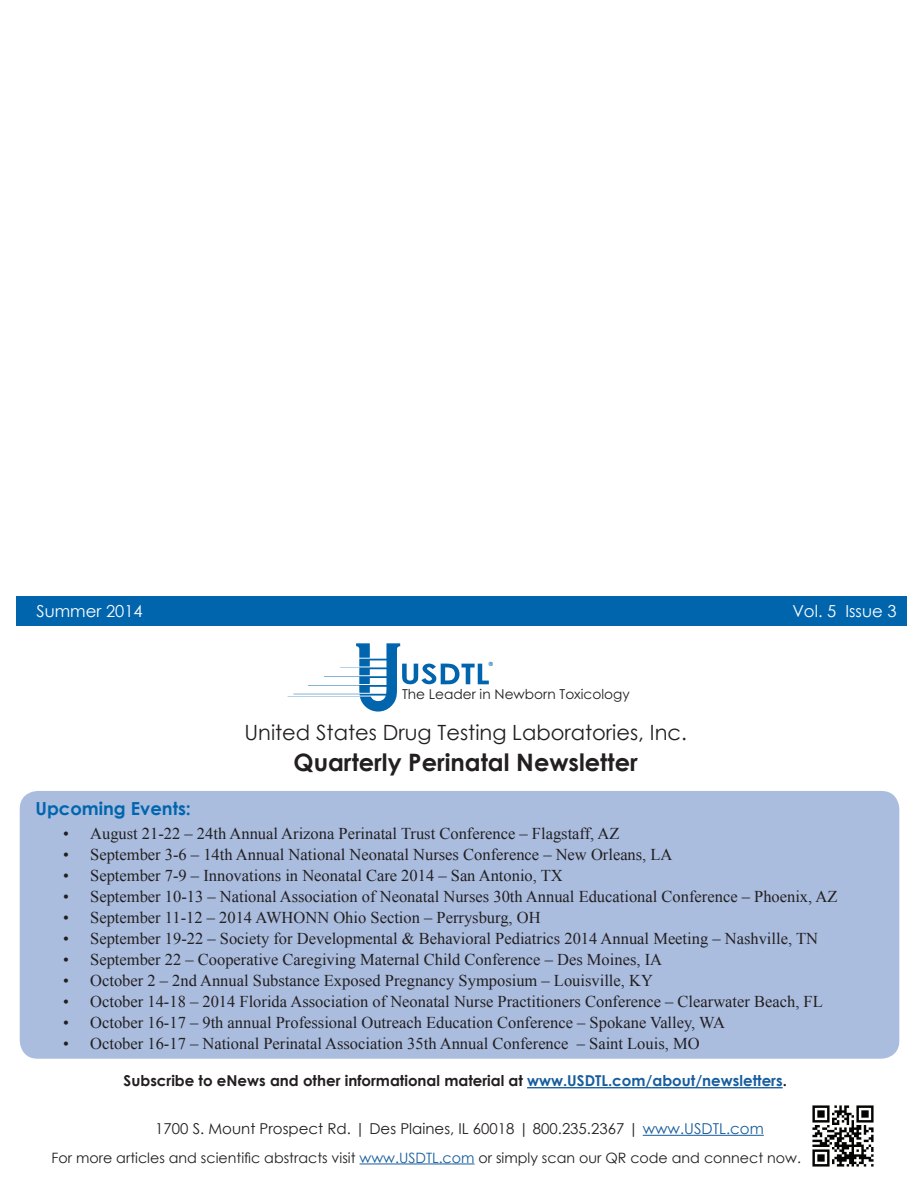
<style>
.page{position:relative;width:918px;height:1188px;background:#fff}
.page>*{position:absolute;margin:0;border:0;box-sizing:border-box;transform-origin:0 0}
.Body_Text{font:700 24px "Century Gothic";color:#231f20}
.Body_Text-2{font:21px "Century Gothic";color:#231f20}
.Header_Two{font:700 18px "Century Gothic";color:#0165ae}
.t1{font:16.5px "Times New Roman";color:#231f20}
.Body_Text-3{font:16.5px "Century Gothic";color:#fff}
.t2{font:700 15px "Century Gothic";color:#231f20}
.t3{font:15px "Century Gothic";color:#231f20}
.Body_Text-4{font:14.25px "Century Gothic";color:#231f20}
.t4{font:13.65px "Century Gothic";color:#231f20}
.t5{font:700 5.7px "Century Gothic";color:#0165ae}
.s1{color:#175d9e}
</style>
<div class="page">
<div style="left:16px;top:596px;width:891px;height:30px;background:#0165ae"></div>
<div style="left:20px;top:791px;width:879px;height:268px;background:#aabddf;border-radius:18px"></div>
<hr style="left:643px;top:1135px;width:121px;height:1px;background:#175d9e">
<hr style="left:527px;top:1087px;width:256px;height:1px;background:#175d9e">
<svg style="left:288px;top:643px;width:201px;height:69px"></svg>
<hr style="left:360px;top:1164px;width:115px;height:1px;background:#175d9e">
<img style="left:812px;top:1105px;width:62px;height:62px">
<p class="Body_Text-3" style="left:37px;top:599px;width:108px">Summer 2014</p>
<p class="Body_Text-3" style="left:792px;top:599px;width:106px">Vol. 5 Issue 3</p>
<p class="t5" style="left:489px;top:659px;width:6px">®</p>
<p class="t4" style="left:402px;top:685px;width:229px">The Leader in Newborn Toxicology</p>
<p class="Header_Two" style="left:36px;top:795px;width:157px">Upcoming Events:</p>
<p class="Body_Text-2" style="left:244px;top:717px;width:444px">United States Drug Testing Laboratories, Inc.</p>
<p class="Body_Text" style="left:294px;top:744px;width:346px">Quarterly Perinatal Newsletter</p>
<p class="t1" style="left:63px;top:822px;width:558px">• August 21-22 – 24th Annual Arizona Perinatal Trust Conference – Flagstaff, AZ</p>
<p class="t1" style="left:63px;top:843px;width:611px">• September 3-6 – 14th Annual National Neonatal Nurses Conference – New Orleans, LA</p>
<p class="t1" style="left:63px;top:864px;width:501px">• September 7-9 – Innovations in Neonatal Care 2014 – San Antonio, TX</p>
<p class="t1" style="left:63px;top:885px;width:776px">• September 10-13 – National Association of Neonatal Nurses 30th Annual Educational Conference – Phoenix, AZ</p>
<p class="t1" style="left:63px;top:906px;width:479px">• September 11-12 – 2014 AWHONN Ohio Section – Perrysburg, OH</p>
<p class="t1" style="left:63px;top:927px;width:756px">• September 19-22 – Society for Developmental &amp; Behavioral Pediatrics 2014 Annual Meeting – Nashville, TN</p>
<p class="t1" style="left:63px;top:948px;width:600px">• September 22 – Cooperative Caregiving Maternal Child Conference – Des Moines, IA</p>
<p class="t1" style="left:63px;top:969px;width:591px">• October 2 – 2nd Annual Substance Exposed Pregnancy Symposium – Louisville, KY</p>
<p class="t1" style="left:63px;top:990px;width:761px">• October 14-18 – 2014 Florida Association of Neonatal Nurse Practitioners Conference – Clearwater Beach, FL</p>
<p class="t1" style="left:63px;top:1011px;width:663px">• October 16-17 – 9th annual Professional Outreach Education Conference – Spokane Valley, WA</p>
<p class="t1" style="left:63px;top:1032px;width:638px">• October 16-17 – National Perinatal Association 35th Annual Conference – Saint Louis, MO</p>
<p class="t2" style="left:124px;top:1070px;width:665px">Subscribe to eNews and other informational material at <span class="s1">www.USDTL.com/about/newsletters</span>.</p>
<p class="t3" style="left:155px;top:1118px;width:610px">1700 S. Mount Prospect Rd. | Des Plaines, IL 60018 | 800.235.2367 | <span class="s1">www.USDTL.com</span></p>
<p class="Body_Text-4" style="left:52px;top:1147px;width:751px">For more articles and scientific abstracts visit <span class="s1">www.USDTL.com</span> or simply scan our QR code and connect now.</p>
</div>
